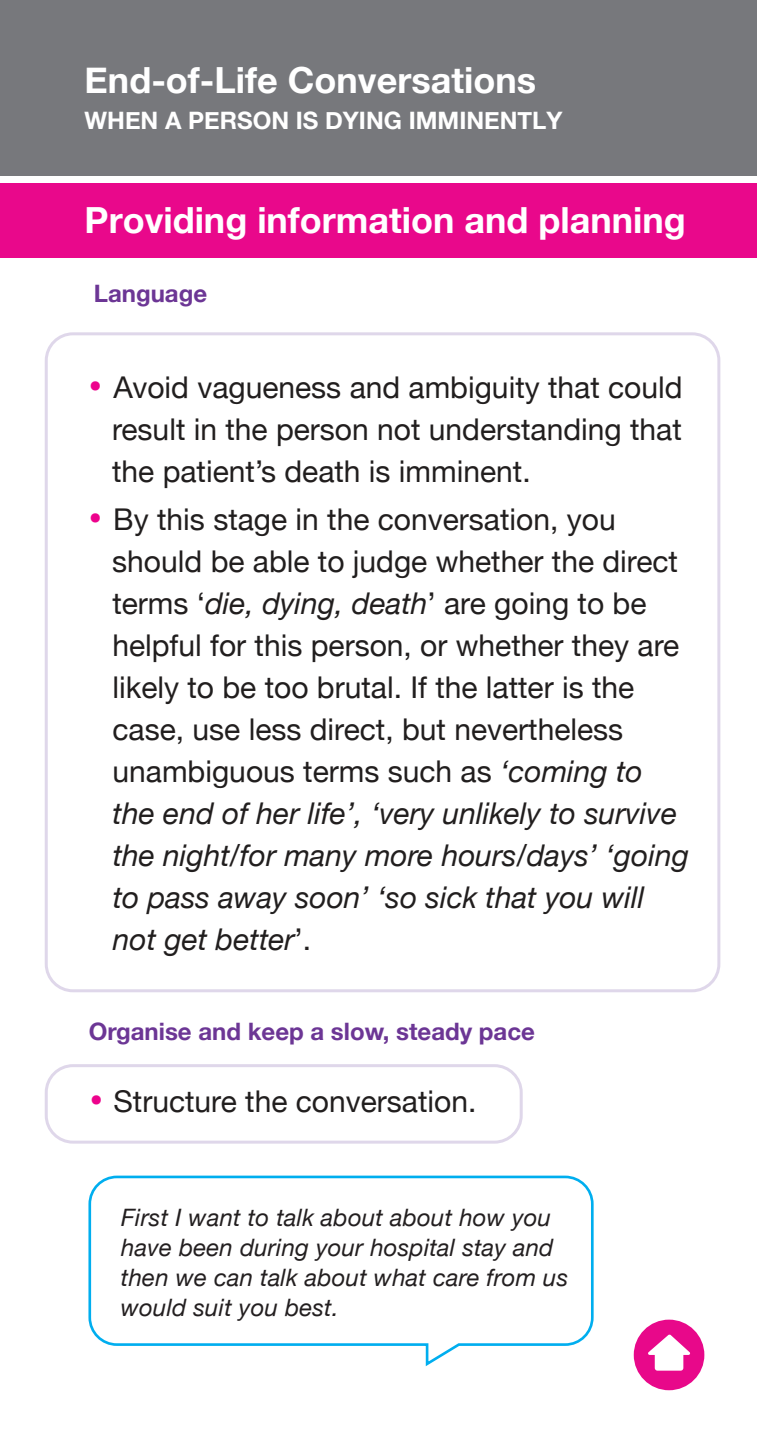
<style>
.page{position:relative;width:757px;height:1446px;background:#fff}
.page>*{position:absolute;margin:0;border:0;box-sizing:border-box;transform-origin:0 0}
.t1{font:700 36px "Helvetica Neue";color:#fff}
.t2{font:30px/42px "Helvetica Neue";color:#211e1e;text-align:justify}
.t3{font:italic 24px/30px "Helvetica Neue";letter-spacing:.01em;color:#231f20}
.t4{font:700 24px "Helvetica Neue";color:#6c3695}
.t5{font:700 24px "Helvetica Neue";color:#fff}
.s1{font-size:42px;color:#ed028c}
.s2{font-style:italic}
</style>
<div class="page">
<div style="left:0;top:0;width:756px;height:176px;background:#77787c"></div>
<div style="left:0;top:183px;width:757px;height:75px;background:#e9088b"></div>
<div style="left:45px;top:332px;width:675px;height:660px;border:3px solid #dfd7ea;border-radius:27px"></div>
<div style="left:634px;top:1319px;width:70px;height:71px;background:#e8088a;border-radius:50%"></div>
<div style="left:655px;top:1351px;width:28px;height:19px;background:#fff;border-radius:3px"></div>
<svg style="left:648px;top:1334px;width:43px;height:21px"></svg>
<div style="left:45px;top:1064px;width:478px;height:79px;border:3px solid #dfd7ea;border-radius:27px"></div>
<svg style="left:88px;top:1175px;width:506px;height:191px"></svg>
<p class="t1" style="left:85px;top:52px;width:453px">End-of-Life Conversations</p>
<p class="t5" style="left:85px;top:102px;width:479px">WHEN A PERSON IS DYING IMMINENTLY</p>
<p class="t1" style="left:85px;top:192px;width:603px">Providing information and planning</p>
<p class="t4" style="left:94px;top:274px;width:115px">Language</p>
<p class="t2" style="left:112px;top:368px;width:572px;text-indent:-24px"><span class="s1">•</span> Avoid vagueness and ambiguity that could result in the person not understanding that the patient’s death is imminent.</p>
<p class="t2" style="left:112px;top:500px;width:578px;text-align:left;text-indent:-24px"><span class="s1">•</span> By this stage in the conversation, you should be able to judge whether the direct terms ‘<span class="s2">die, dying, death</span>’ are going to be helpful for this person, or whether they are likely to be too brutal. If the latter is the case, use less direct, but nevertheless unambiguous terms such as <span class="s2">‘coming to the end of her life’, ‘very unlikely to survive the night/for many more hours/days’ ‘going to pass away soon’ ‘so sick that you will not get better</span>’.</p>
<p class="t4" style="left:89px;top:1013px;width:447px">Organise and keep a slow, steady pace</p>
<p class="t2" style="left:89px;top:1082px;width:389px"><span class="s1">•</span> Structure the conversation.</p>
<p class="t3" style="left:121px;top:1203px;width:449px">First I want to talk about about how you have been during your hospital stay and then we can talk about what care from us would suit you best.</p>
</div>
